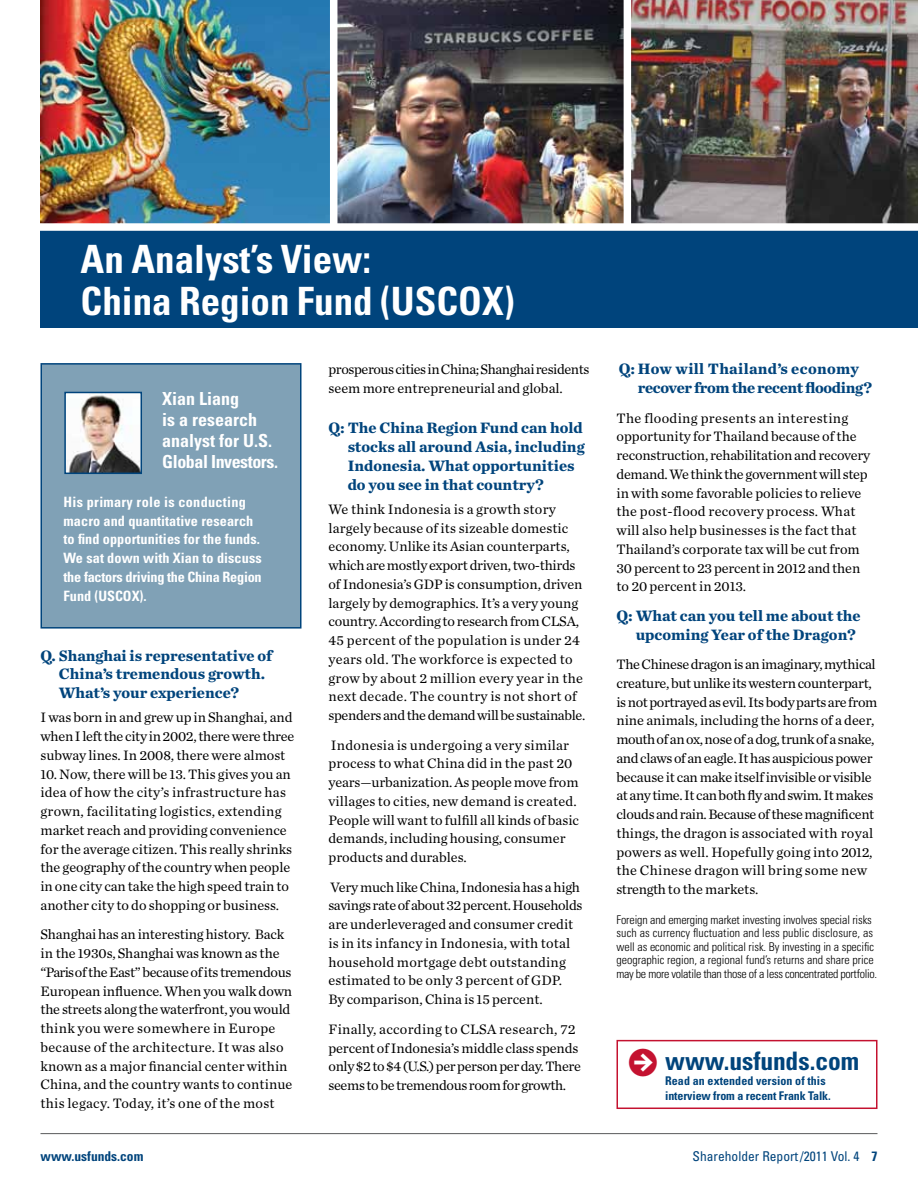
<style>
.page{position:relative;width:918px;height:1188px;background:#fff}
.page>*{position:absolute;margin:0;border:0;box-sizing:border-box;transform-origin:0 0}
.t1{font:700 condensed 39px/42px "Univers";color:#fff}
.t2{font:700 condensed 25.5px "Univers";color:#00447c}
.t3{font:700 condensed 18px/21px "Univers";color:#fff}
.t4{font:700 15.75px/18.8px "Chronicle Text G1";color:#00447c}
.t5{font:700 15.75px/18.8px "Chronicle Text G1";letter-spacing:-.025em;color:#00447c}
.t6{font:14.25px/18.8px "Chronicle Text G1";color:#000}
.t7{font:14.25px/18.8px "Chronicle Text G1";letter-spacing:-.02em;color:#000}
.t8{font:700 condensed 14.25px/18.8px "Univers";letter-spacing:.005em;color:#fff}
.t9{font:14.25px/18.8px "Chronicle Text G1";letter-spacing:-.03em;color:#000}
.t10{font:condensed 13.5px "Univers";color:#00447c}
.t11{font:700 condensed 13.5px "Univers";color:#00447c}
.t12{font:300 condensed 12px/13.5px "Univers";letter-spacing:-.005em;color:#000}
.t13{font:700 condensed 12px/15px "Univers";letter-spacing:-.01em;color:#00447c}
.s1{font-family:"Chronicle Text G1";font-stretch:normal;font-size:37.5px;color:#c41230}
.s2{font-weight:700}
</style>
<div class="page">
<hr style="left:40px;top:1133px;width:838px;height:1px;background:#58595b">
<img style="left:40px;top:0;width:290px;height:223px">
<img style="left:337px;top:0;width:287px;height:223px">
<img style="left:632px;top:0;width:286px;height:223px">
<div style="left:41px;top:364px;width:260px;height:264px;background:#80a1b6"></div>
<div style="left:40px;top:363px;width:262px;height:266px;border:2px solid #00447c"></div>
<img style="left:67px;top:395px;width:72px;height:76px">
<div style="left:64px;top:392px;width:78px;height:82px;border:2px solid #00447c"></div>
<div style="left:40px;top:231px;width:878px;height:97px;background:#00447c"></div>
<div style="left:616px;top:1040px;width:262px;height:69px;border:2px solid #c41230"></div>
<h1 class="t1" style="left:81px;top:237px;width:435px">An Analyst’s View:<br>China Region Fund (USCOX)</h1>
<p class="t3" style="left:162px;top:388px;width:117px">Xian Liang<br>is a research analyst for U.S.<br>Global Investors.</p>
<p class="t8" style="left:64px;top:492px;width:200px">His primary role is conducting macro and quantitative research to find opportunities for the funds.<br>We sat down with Xian to discuss the factors driving the China Region<br>Fund (USCOX).</p>
<p class="t4" style="left:59px;top:645px;width:215px;text-indent:-18px">Q. Shanghai is representative of<br>China’s tremendous growth.<br>What’s your experience?</p>
<p class="t6" style="left:40px;top:707px;width:255px">I was born in and grew up in Shanghai, and when I left the city in 2002, there were three subway lines. In 2008, there were almost</p>
<p class="t6" style="left:40px;top:764px;width:253px">10. Now, there will be 13. This gives you an idea of how the city’s infrastructure has grown, facilitating logistics, extending market reach and providing convenience for the average citizen. This really shrinks the geography of the country when people in one city can take the high speed train to another city to do shopping or business.</p>
<p class="t6" style="left:40px;top:924px;width:253px">Shanghai has an interesting history. Back in the 1930s, Shanghai was known as the “Paris of the East” because of its tremendous European influence. When you walk down the streets along the waterfront, you would think you were somewhere in Europe because of the architecture. It was also known as a major financial center within China, and the country wants to continue this legacy. Today, it’s one of the most</p>
<p class="t9" style="left:329px;top:359px;width:263px">prosperous cities in China; Shanghai residents seem more entrepreneurial and global.</p>
<p class="t4" style="left:348px;top:418px;width:238px;text-indent:-19px">Q: The China Region Fund can hold stocks all around Asia, including<br>Indonesia. What opportunities do you see in that country?</p>
<p class="t6" style="left:328px;top:499px;width:258px">We think Indonesia is a growth story largely because of its sizeable domestic economy. Unlike its Asian counterparts, which are mostly export driven, two-thirds of Indonesia’s GDP is consumption, driven largely by demographics. It’s a very young country. According to research from CLSA, 45 percent of the population is under 24 years old. The workforce is expected to grow by about 2 million every year in the next decade. The country is not short of spenders and the demand will be sustainable.</p>
<p class="t6" style="left:328px;top:735px;width:252px">Indonesia is undergoing a very similar process to what China did in the past 20 years—urbanization. As people move from villages to cities, new demand is created.<br>People will want to fulfill all kinds of basic demands, including housing, consumer products and durables.</p>
<p class="t6" style="left:328px;top:877px;width:255px">Very much like China, Indonesia has a high savings rate of about 32 percent. Households are underleveraged and consumer credit is in its infancy in Indonesia, with total household mortgage debt outstanding estimated to be only 3 percent of GDP.<br>By comparison, China is 15 percent.</p>
<p class="t6" style="left:328px;top:1019px;width:254px">Finally, according to CLSA research, 72 percent of Indonesia’s middle class spends only $2 to $4 (U.S.) per person per day. There seems to be tremendous room for growth.</p>
<p class="t5" style="left:638px;top:359px;width:236px;text-indent:-19px">Q: How will Thailand’s economy recover from the recent flooding?</p>
<p class="t6" style="left:616px;top:408px;width:255px">The flooding presents an interesting opportunity for Thailand because of the reconstruction, rehabilitation and recovery demand. We think the government will step in with some favorable policies to relieve the post-flood recovery process. What will also help businesses is the fact that Thailand’s corporate tax will be cut from 30 percent to 23 percent in 2012 and then to 20 percent in 2013.</p>
<p class="t4" style="left:636px;top:605px;width:226px;text-indent:-19px">Q: What can you tell me about the upcoming Year of the Dragon?</p>
<p class="t7" style="left:616px;top:654px;width:262px">The Chinese dragon is an imaginary, mythical creature, but unlike its western counterpart, is not portrayed as evil. Its body parts are from nine animals, including the horns of a deer, mouth of an ox, nose of a dog, trunk of a snake, and claws of an eagle. It has auspicious power because it can make itself invisible or visible at any time. It can both fly and swim. It makes clouds and rain. Because of these magnificent things, the dragon is associated with royal powers as well. Hopefully going into 2012, the Chinese dragon will bring some new strength to the markets.</p>
<p class="t12" style="left:616px;top:913px;width:262px">Foreign and emerging market investing involves special risks such as currency fluctuation and less public disclosure, as well as economic and political risk. By investing in a specific geographic region, a regional fund’s returns and share price may be more volatile than those of a less concentrated portfolio.</p>
<h2 class="t2" style="left:626px;top:1045px;width:235px"><span class="s1">•</span> www.usfunds.com</h2>
<p class="t13" style="left:665px;top:1073px;width:167px">Read an extended version of this interview from a recent Frank Talk.</p>
<p class="t11" style="left:40px;top:1148px;width:104px">www.usfunds.com</p>
<p class="t10" style="left:693px;top:1148px;width:186px">Shareholder Report/2011 Vol. 4 <span class="s2">7</span></p>
</div>
